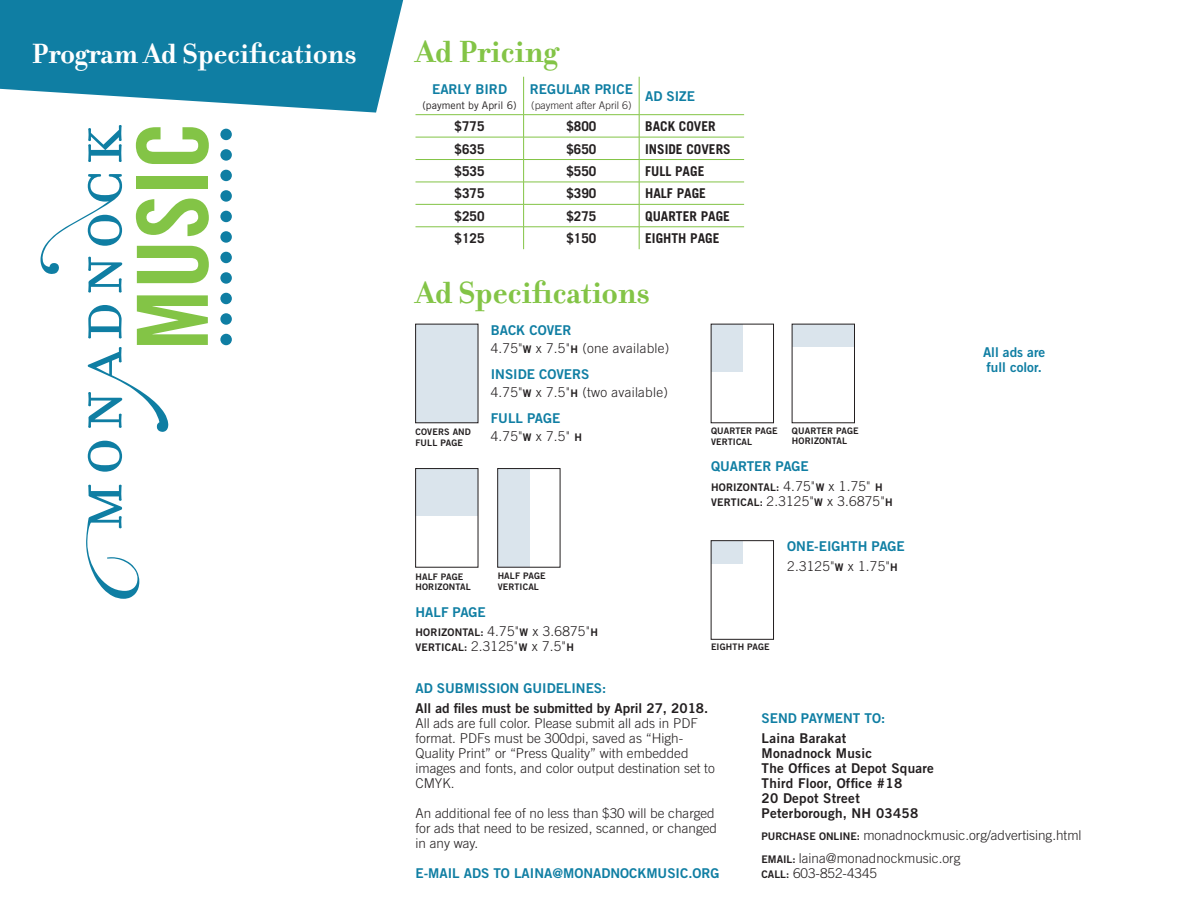
<style>
.page{position:relative;width:1188px;height:918px;background:#fff}
.page>*{position:absolute;margin:0;border:0;box-sizing:border-box;transform-origin:0 0}
.mm_filosophia_18{font:700 33px "Filosofia";color:#83c446}
.mm_filosophia_18-2{font:700 30px "Filosofia";color:#fff}
.mm_text{font:300 13.5px/15px "Trade Gothic";color:#231f20}
.mm_header_sm{font:13.5px/15px "Trade Gothic Bold Two";color:#0f7ea3}
.mm_text_sm_bold_cap{font:700 13.5px "Trade Gothic";color:#231f20}
.mm_text-2{font:13.5px "Trade Gothic Bold Two";letter-spacing:.02em;color:#231f20}
.mm_text-3{font:300 13.5px "Trade Gothic";letter-spacing:.02em;color:#231f20}
.mm_text_sm_bold_cap-2{font:13.5px "Trade Gothic Bold Two";color:#0f7ea3}
.mm_text-4{font:10.5px "Trade Gothic Bold Two";letter-spacing:.02em;color:#231f20}
.mm_text_sm_bold_cap-3{font:300 10.5px "Trade Gothic";color:#231f20}
.mm_text_sm_bold_cap-4{font:10.5px "Trade Gothic";color:#231f20}
.mm_text_sm_6pt_bold{font:9px/10.5px "Trade Gothic Bold Two";letter-spacing:.015em;color:#231f20}
.s1{font-family:"Trade Gothic Bold Two";font-weight:400;font-size:10.5px}
.s2{font-family:"Trade Gothic";font-weight:300;font-size:13.5px}
.s3{font-family:"Trade Gothic Bold Two";font-weight:400}
</style>
<div class="page">
<svg style="left:0;top:0;width:403px;height:113px;fill:#0f7ea3"></svg>
<svg style="left:136px;top:127px;width:73px;height:37px"></svg>
<svg style="left:88px;top:441px;width:34px;height:31px"></svg>
<svg style="left:88px;top:125px;width:34px;height:37px"></svg>
<svg style="left:86px;top:485px;width:53px;height:114px"></svg>
<svg style="left:40px;top:174px;width:169px;height:258px"></svg>
<div style="left:220px;top:129px;width:12px;height:11px;background:#0f7ea3;border-radius:50%"></div>
<div style="left:220px;top:149px;width:12px;height:12px;background:#0f7ea3;border-radius:50%"></div>
<div style="left:220px;top:170px;width:12px;height:11px;background:#0f7ea3;border-radius:50%"></div>
<div style="left:220px;top:190px;width:12px;height:12px;background:#0f7ea3;border-radius:50%"></div>
<div style="left:220px;top:211px;width:12px;height:11px;background:#0f7ea3;border-radius:50%"></div>
<div style="left:220px;top:231px;width:12px;height:12px;background:#0f7ea3;border-radius:50%"></div>
<div style="left:220px;top:252px;width:12px;height:11px;background:#0f7ea3;border-radius:50%"></div>
<div style="left:220px;top:272px;width:12px;height:12px;background:#0f7ea3;border-radius:50%"></div>
<div style="left:220px;top:293px;width:12px;height:11px;background:#0f7ea3;border-radius:50%"></div>
<div style="left:220px;top:313px;width:12px;height:12px;background:#0f7ea3;border-radius:50%"></div>
<div style="left:220px;top:334px;width:12px;height:11px;background:#0f7ea3;border-radius:50%"></div>
<div style="left:416px;top:324px;width:62px;height:99px;background:#dae4ec"></div>
<div style="left:416px;top:469px;width:62px;height:47px;background:#dae4ec"></div>
<div style="left:498px;top:469px;width:32px;height:98px;background:#dae4ec"></div>
<hr style="left:523px;top:77px;width:1px;height:37px;background:#83c446">
<hr style="left:639px;top:77px;width:1px;height:37px;background:#83c446">
<hr style="left:416px;top:114px;width:108px;height:1px;background:#83c446">
<hr style="left:524px;top:114px;width:115px;height:1px;background:#83c446">
<hr style="left:639px;top:114px;width:105px;height:1px;background:#83c446">
<hr style="left:416px;top:137px;width:108px;height:1px;background:#83c446">
<hr style="left:524px;top:137px;width:115px;height:1px;background:#83c446">
<hr style="left:639px;top:137px;width:105px;height:1px;background:#83c446">
<hr style="left:416px;top:159px;width:108px;height:1px;background:#83c446">
<hr style="left:524px;top:159px;width:115px;height:1px;background:#83c446">
<hr style="left:639px;top:159px;width:105px;height:1px;background:#83c446">
<hr style="left:416px;top:182px;width:108px;height:1px;background:#83c446">
<hr style="left:524px;top:182px;width:115px;height:1px;background:#83c446">
<hr style="left:639px;top:182px;width:105px;height:1px;background:#83c446">
<hr style="left:416px;top:204px;width:108px;height:1px;background:#83c446">
<hr style="left:524px;top:204px;width:115px;height:1px;background:#83c446">
<hr style="left:639px;top:204px;width:105px;height:1px;background:#83c446">
<hr style="left:416px;top:227px;width:108px;height:1px;background:#83c446">
<hr style="left:524px;top:227px;width:115px;height:1px;background:#83c446">
<svg style="left:523px;top:115px;width:1px;height:134px"></svg>
<hr style="left:639px;top:227px;width:105px;height:1px;background:#83c446">
<svg style="left:639px;top:115px;width:1px;height:134px"></svg>
<div style="left:711px;top:541px;width:31px;height:23px;background:#dae4ec"></div>
<div style="left:711px;top:541px;width:63px;height:98px;border:1px solid #231f20"></div>
<div style="left:711px;top:324px;width:31px;height:48px;background:#dae4ec"></div>
<div style="left:711px;top:324px;width:63px;height:99px;border:1px solid #231f20"></div>
<div style="left:792px;top:324px;width:63px;height:23px;background:#dae4ec"></div>
<div style="left:792px;top:324px;width:63px;height:99px;border:1px solid #231f20"></div>
<p class="mm_filosophia_18-2" style="left:31px;top:36px;width:326px">Program Ad Specifications</p>
<p class="mm_filosophia_18" style="left:416px;top:32px;width:144px">Ad Pricing</p>
<p class="mm_text_sm_bold_cap-2" style="left:432px;top:80px;width:76px">EARLY BIRD</p>
<p class="mm_text_sm_bold_cap-4" style="left:422px;top:99px;width:96px">(payment by April 6)</p>
<p class="mm_text_sm_bold_cap-2" style="left:530px;top:80px;width:105px">REGULAR PRICE</p>
<p class="mm_text_sm_bold_cap-3" style="left:531px;top:99px;width:102px">(payment after April 6)</p>
<p class="mm_text_sm_bold_cap-2" style="left:645px;top:88px;width:51px">AD SIZE</p>
<p class="mm_text_sm_bold_cap" style="left:455px;top:118px;width:32px">$775</p>
<p class="mm_text_sm_bold_cap" style="left:566px;top:118px;width:32px">$800</p>
<p class="mm_text_sm_bold_cap" style="left:645px;top:118px;width:72px">BACK COVER</p>
<p class="mm_text_sm_bold_cap" style="left:455px;top:140px;width:32px">$635</p>
<p class="mm_text_sm_bold_cap" style="left:566px;top:140px;width:32px">$650</p>
<p class="mm_text_sm_bold_cap" style="left:645px;top:140px;width:87px">INSIDE COVERS</p>
<p class="mm_text_sm_bold_cap" style="left:455px;top:163px;width:32px">$535</p>
<p class="mm_text_sm_bold_cap" style="left:566px;top:163px;width:32px">$550</p>
<p class="mm_text_sm_bold_cap" style="left:645px;top:163px;width:61px">FULL PAGE</p>
<p class="mm_text_sm_bold_cap" style="left:455px;top:185px;width:32px">$375</p>
<p class="mm_text_sm_bold_cap" style="left:566px;top:185px;width:32px">$390</p>
<p class="mm_text_sm_bold_cap" style="left:645px;top:185px;width:62px">HALF PAGE</p>
<p class="mm_text_sm_bold_cap" style="left:455px;top:208px;width:32px">$250</p>
<p class="mm_text_sm_bold_cap" style="left:566px;top:208px;width:32px">$275</p>
<p class="mm_text_sm_bold_cap" style="left:645px;top:208px;width:86px">QUARTER PAGE</p>
<p class="mm_text_sm_bold_cap" style="left:455px;top:230px;width:32px">$125</p>
<p class="mm_text_sm_bold_cap" style="left:566px;top:230px;width:32px">$150</p>
<p class="mm_text_sm_bold_cap" style="left:645px;top:230px;width:76px">EIGHTH PAGE</p>
<p class="mm_filosophia_18" style="left:416px;top:273px;width:236px">Ad Specifications</p>
<p class="mm_text_sm_6pt_bold" style="left:416px;top:427px;width:57px">COVERS AND<br>FULL PAGE</p>
<p class="mm_header_sm" style="left:491px;top:322px;width:82px">BACK COVER</p>
<p class="mm_text-3" style="left:491px;top:340px;width:180px">4.75"<span class="s1">W</span> x 7.5"<span class="s1">H</span> (one available)</p>
<p class="mm_header_sm" style="left:491px;top:366px;width:100px">INSIDE COVERS</p>
<p class="mm_text-3" style="left:491px;top:384px;width:179px">4.75"<span class="s1">W</span> x 7.5"<span class="s1">H</span> (two available)</p>
<p class="mm_header_sm" style="left:491px;top:410px;width:71px">FULL PAGE</p>
<p class="mm_text" style="left:491px;top:429px;width:93px">4.75"<span class="s1">W</span> x 7.5" <span class="s1">H</span></p>
<p class="mm_text_sm_6pt_bold" style="left:416px;top:571px;width:49px">HALF PAGE</p>
<p class="mm_text_sm_6pt_bold" style="left:416px;top:581px;width:57px">HORIZONTAL</p>
<p class="mm_text_sm_6pt_bold" style="left:498px;top:571px;width:49px">HALF PAGE</p>
<p class="mm_text_sm_6pt_bold" style="left:498px;top:581px;width:43px">VERTICAL</p>
<p class="mm_header_sm" style="left:416px;top:604px;width:72px">HALF PAGE</p>
<p class="mm_text-4" style="left:416px;top:626px;width:184px">HORIZONTAL: <span class="s2">4.75"</span>W <span class="s2">x 3.6875"</span>H</p>
<p class="mm_text" style="left:416px;top:639px;width:160px"><span class="s1">VERTICAL:</span> 2.3125"<span class="s1">W</span> x 7.5"<span class="s1">H</span></p>
<p class="mm_text_sm_6pt_bold" style="left:792px;top:425px;width:68px">QUARTER PAGE</p>
<p class="mm_text_sm_6pt_bold" style="left:792px;top:436px;width:57px">HORIZONTAL</p>
<p class="mm_header_sm" style="left:711px;top:458px;width:99px">QUARTER PAGE</p>
<p class="mm_text-4" style="left:711px;top:480px;width:173px">HORIZONTAL: <span class="s2">4.75"</span>W <span class="s2">x 1.75"</span> H</p>
<p class="mm_text-3" style="left:711px;top:493px;width:183px"><span class="s1">VERTICAL:</span> 2.3125"<span class="s1">W</span> x 3.6875"<span class="s1">H</span></p>
<p class="mm_text_sm_6pt_bold" style="left:711px;top:425px;width:68px">QUARTER PAGE</p>
<p class="mm_text_sm_6pt_bold" style="left:711px;top:436px;width:43px">VERTICAL</p>
<p class="mm_header_sm" style="left:787px;top:539px;width:119px">ONE-EIGHTH PAGE</p>
<p class="mm_text" style="left:787px;top:559px;width:112px">2.3125"<span class="s1">W</span> x 1.75"<span class="s1">H</span></p>
<p class="mm_text_sm_6pt_bold" style="left:711px;top:641px;width:60px">EIGHTH PAGE</p>
<p class="mm_header_sm" style="left:983px;top:345px;width:64px">All ads are full color.</p>
<p class="mm_header_sm" style="left:416px;top:680px;width:192px">AD SUBMISSION GUIDELINES:</p>
<p class="mm_text" style="left:416px;top:700px;width:301px"><span class="s3">All ad files must be submitted by April 27, 2018.<br></span>All ads are full color. Please submit all ads in PDF format. PDFs must be 300dpi, saved as “High-Quality Print” or “Press Quality” with embedded images and fonts, and color output destination set to CMYK.</p>
<p class="mm_text" style="left:416px;top:805px;width:303px">An additional fee of no less than $30 will be charged for ads that need to be resized, scanned, or changed in any way.</p>
<p class="mm_text_sm_bold_cap-2" style="left:416px;top:864px;width:306px">E-MAIL ADS TO LAINA@MONADNOCKMUSIC.ORG</p>
<p class="mm_header_sm" style="left:762px;top:710px;width:125px">SEND PAYMENT TO:</p>
<p class="mm_text-2" style="left:762px;top:729px;width:86px">Laina Barakat</p>
<p class="mm_text-2" style="left:762px;top:744px;width:112px">Monadnock Music</p>
<p class="mm_text-2" style="left:762px;top:759px;width:174px">The Offices at Depot Square</p>
<p class="mm_text-2" style="left:762px;top:774px;width:142px">Third Floor, Office #18</p>
<p class="mm_text-2" style="left:762px;top:789px;width:100px">20 Depot Street</p>
<p class="mm_text-2" style="left:762px;top:804px;width:158px">Peterborough, NH 03458</p>
<p class="mm_text" style="left:762px;top:828px;width:322px"><span class="s1">PURCHASE ONLINE:</span> monadnockmusic.org/advertising.html</p>
<p class="mm_text" style="left:762px;top:850px;width:200px"><span class="s1">EMAIL:</span> laina@monadnockmusic.org</p>
<p class="mm_text" style="left:762px;top:865px;width:117px"><span class="s1">CALL:</span> 603-852-4345</p>
</div>
